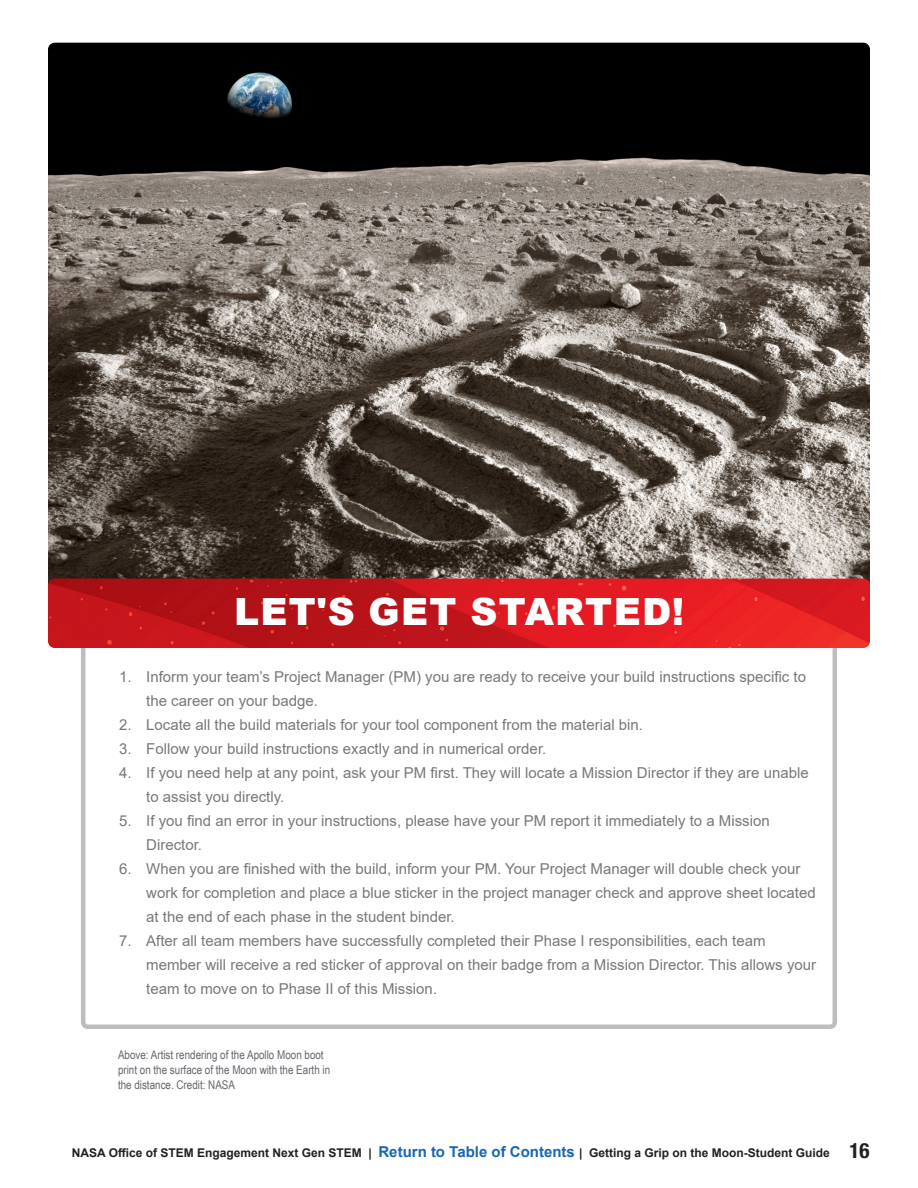
<style>
.page{position:relative;width:918px;height:1188px;background:#fff}
.page>*{position:absolute;margin:0;border:0;box-sizing:border-box;transform-origin:0 0}
.Section{font:900 37.5px "Arial";letter-spacing:.035em;color:#fff}
.t1{font:15px/24px "Arial";color:#787877}
.CAPTIONS{font:12px/15px "Arial Narrow";color:#62656a}
.t2{font:700 12px "Arial";color:#231f20}
.s1{font-size:15px;color:#1767b3}
.s2{font-family:"Helvetica Neue LT Std";font-stretch:condensed;font-size:21px}
</style>
<div class="page">
<div style="left:81px;top:629px;width:756px;height:400px;border:4px solid #bcbdc0;border-radius:4px"></div>
<img style="left:48px;top:43px;width:822px;height:536px">
<img style="left:48px;top:579px;width:822px;height:69px">
<h1 class="Section" style="left:234px;top:585px;width:452px">LET'S GET STARTED!</h1>
<p class="t1" style="left:146px;top:664px;width:661px;text-indent:-27px">1. Inform your team’s Project Manager (PM) you are ready to receive your build instructions specific to the career on your badge.</p>
<p class="t1" style="left:119px;top:712px;width:525px">2. Locate all the build materials for your tool component from the material bin.</p>
<p class="t1" style="left:119px;top:736px;width:429px">3. Follow your build instructions exactly and in numerical order.</p>
<p class="t1" style="left:146px;top:760px;width:664px;text-indent:-27px">4. If you need help at any point, ask your PM first. They will locate a Mission Director if they are unable to assist you directly.</p>
<p class="t1" style="left:146px;top:808px;width:625px;text-indent:-27px">5. If you find an error in your instructions, please have your PM report it immediately to a Mission<br>Director.</p>
<p class="t1" style="left:146px;top:856px;width:671px;text-indent:-27px">6. When you are finished with the build, inform your PM. Your Project Manager will double check your work for completion and place a blue sticker in the project manager check and approve sheet located at the end of each phase in the student binder.</p>
<p class="t1" style="left:146px;top:928px;width:671px;text-indent:-27px">7. After all team members have successfully completed their Phase I responsibilities, each team member will receive a red sticker of approval on their badge from a Mission Director. This allows your team to move on to Phase II of this Mission.</p>
<p class="CAPTIONS" style="left:118px;top:1047px;width:214px">Above: Artist rendering of the Apollo Moon boot print on the surface of the Moon with the Earth in the distance. Credit: NASA</p>
<p class="t2" style="left:72px;top:1145px;width:799px">NASA Office of STEM Engagement Next Gen STEM | <span class="s1">Return to Table of Contents</span> | Getting a Grip on the Moon-Student Guide <span class="s2">16</span></p>
</div>
